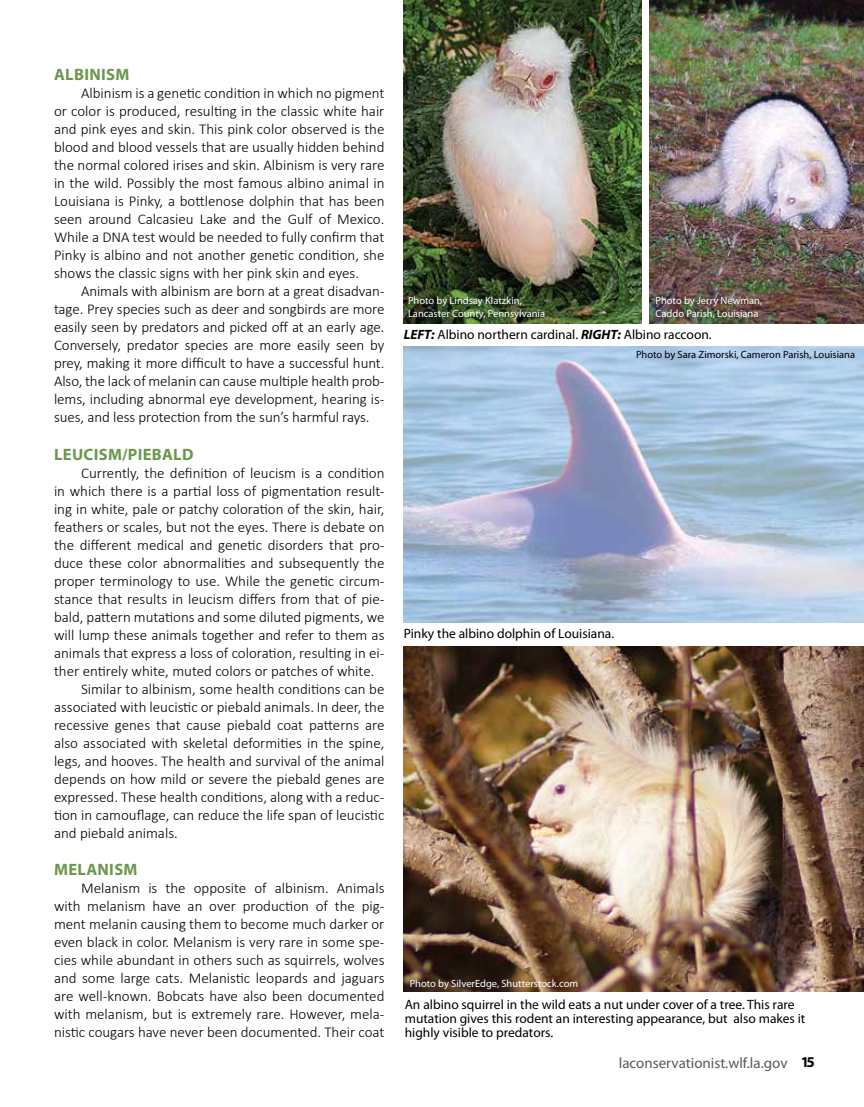
<style>
.page{position:relative;width:864px;height:1107px;background:#fff}
.page>*{position:absolute;margin:0;border:0;box-sizing:border-box;transform-origin:0 0}
.t1{font:700 16.5px "Myriad Pro";letter-spacing:.02em;color:#6c974e}
.t2{font:300 15px/18px "Calibri";color:#000;text-align:justify}
.t3{font:15px "Myriad Pro";color:#58595b}
.t4{font:13.5px/14.2px "Myriad Pro";color:#000}
.t5{font:10.5px/13.5px "Myriad Pro";color:#fff}
.t6{font:10.5px "Myriad Pro";color:#000}
.s1{font-weight:700;font-style:italic}
.s2{font-weight:700;color:#000}
</style>
<div class="page">
<img style="left:404px;top:347px;width:460px;height:276px">
<img style="left:404px;top:0;width:238px;height:324px">
<img style="left:650px;top:0;width:214px;height:324px">
<img style="left:404px;top:646px;width:460px;height:346px">
<p class="t1" style="left:54px;top:64px;width:77px">ALBINISM</p>
<p class="t2" style="left:54px;top:83px;width:332px;text-indent:27px">Albinism is a genetic condition in which no pigment or color is produced, resulting in the classic white hair and pink eyes and skin. This pink color observed is the blood and blood vessels that are usually hidden behind the normal colored irises and skin. Albinism is very rare in the wild. Possibly the most famous albino animal in Louisiana is Pinky, a bottlenose dolphin that has been seen around Calcasieu Lake and the Gulf of Mexico.<br>While a DNA test would be needed to fully confirm that Pinky is albino and not another genetic condition, she shows the classic signs with her pink skin and eyes.</p>
<p class="t2" style="left:54px;top:281px;width:332px;text-indent:27px">Animals with albinism are born at a great disadvan&shy;tage. Prey species such as deer and songbirds are more easily seen by predators and picked off at an early age.<br>Conversely, predator species are more easily seen by prey, making it more difficult to have a successful hunt.<br>Also, the lack of melanin can cause multiple health prob&shy;lems, including abnormal eye development, hearing is&shy;sues, and less protection from the sun’s harmful rays.</p>
<p class="t1" style="left:54px;top:443px;width:141px">LEUCISM/PIEBALD</p>
<p class="t2" style="left:81px;top:463px;width:305px">Currently, the definition of leucism is a condition</p>
<p class="t2" style="left:54px;top:481px;width:332px">in which there is a partial loss of pigmentation result-</p>
<p class="t2" style="left:54px;top:499px;width:332px">ing in white, pale or patchy coloration of the skin, hair,</p>
<p class="t2" style="left:54px;top:517px;width:332px">feathers or scales, but not the eyes. There is debate on</p>
<p class="t2" style="left:54px;top:535px;width:332px">the different medical and genetic disorders that pro-</p>
<p class="t2" style="left:54px;top:553px;width:332px">duce these color abnormalities and subsequently the</p>
<p class="t2" style="left:54px;top:571px;width:332px">proper terminology to use. While the genetic circum-</p>
<p class="t2" style="left:54px;top:589px;width:332px">stance that results in leucism differs from that of pie-</p>
<p class="t2" style="left:54px;top:607px;width:332px">bald, pattern mutations and some diluted pigments, we</p>
<p class="t2" style="left:54px;top:625px;width:332px">will lump these animals together and refer to them as</p>
<p class="t2" style="left:54px;top:643px;width:332px">animals that express a loss of coloration, resulting in ei-</p>
<p class="t2" style="left:54px;top:661px;width:322px">ther entirely white, muted colors or patches of white.</p>
<p class="t2" style="left:81px;top:679px;width:305px">Similar to albinism, some health conditions can be</p>
<p class="t2" style="left:54px;top:697px;width:332px">associated with leucistic or piebald animals. In deer, the</p>
<p class="t2" style="left:54px;top:715px;width:332px">recessive genes that cause piebald coat patterns are</p>
<p class="t2" style="left:54px;top:733px;width:332px">also associated with skeletal deformities in the spine,</p>
<p class="t2" style="left:54px;top:751px;width:332px">legs, and hooves. The health and survival of the animal</p>
<p class="t2" style="left:54px;top:769px;width:332px">depends on how mild or severe the piebald genes are</p>
<p class="t2" style="left:54px;top:787px;width:332px">expressed. These health conditions, along with a reduc-</p>
<p class="t2" style="left:54px;top:805px;width:332px">tion in camouflage, can reduce the life span of leucistic</p>
<p class="t2" style="left:54px;top:823px;width:125px">and piebald animals.</p>
<p class="t1" style="left:54px;top:859px;width:85px">MELANISM</p>
<p class="t2" style="left:54px;top:879px;width:332px;text-indent:27px">Melanism is the opposite of albinism. Animals with melanism have an over production of the pig&shy;ment melanin causing them to become much darker or even black in color. Melanism is very rare in some spe&shy;cies while abundant in others such as squirrels, wolves and some large cats. Melanistic leopards and jaguars are well-known. Bobcats have also been documented with melanism, but is extremely rare. However, mela&shy;nistic cougars have never been documented. Their coat</p>
<p class="t5" style="left:408px;top:293px;width:139px">Photo by Lindsay Klatzkin,<br>Lancaster County, Pennsylvania</p>
<p class="t5" style="left:655px;top:293px;width:108px">Photo by Jerry Newman,<br>Caddo Parish, Louisiana</p>
<p class="t4" style="left:404px;top:327px;width:309px"><span class="s1">LEFT:</span> Albino northern cardinal. <span class="s1">RIGHT:</span> Albino raccoon.</p>
<p class="t6" style="left:636px;top:348px;width:221px">Photo by Sara Zimorski, Cameron Parish, Louisiana</p>
<p class="t4" style="left:404px;top:626px;width:212px">Pinky the albino dolphin of Louisiana.</p>
<p class="t5" style="left:410px;top:976px;width:170px">Photo by SilverEdge, Shutterstock.com</p>
<p class="t4" style="left:405px;top:997px;width:402px">An albino squirrel in the wild eats a nut under cover of a tree. This rare mutation gives this rodent an interesting appearance, but also makes it highly visible to predators.</p>
<p class="t3" style="left:619px;top:1054px;width:197px">laconservationist.wlf.la.gov <span class="s2">15</span></p>
</div>
